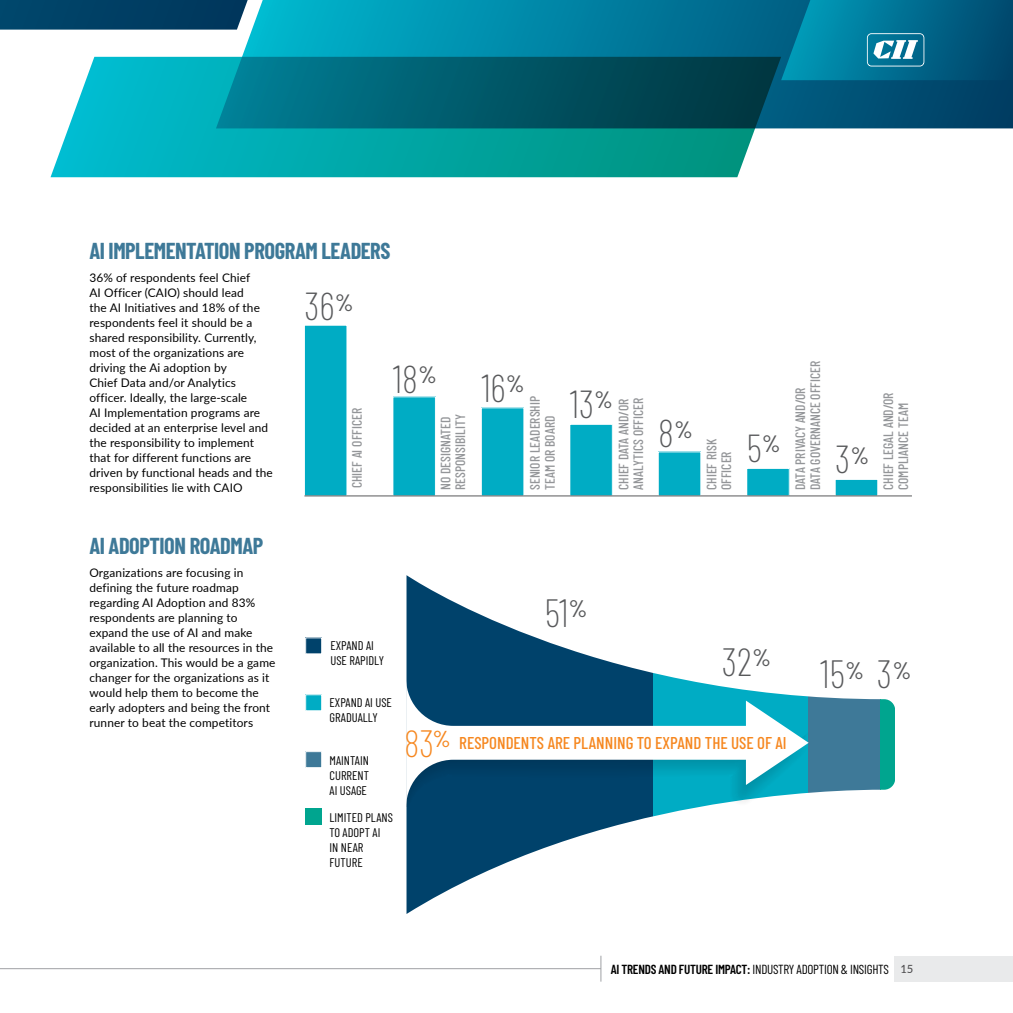
<style>
.page{position:relative;width:1013px;height:1013px;background:#fff}
.page>*{position:absolute;margin:0;border:0;box-sizing:border-box;transform-origin:0 0}
.t1{font:200 38.5px "Barlow Condensed";color:#58595b}
.t2{font:200 38.12px "Barlow Condensed";color:#58595b}
.t3{font:700 22.5px "Barlow Condensed";letter-spacing:-.02em;color:#3e7998}
.t4{font:500 17px "Barlow Condensed";color:#f6871f}
.t5{font:500 13.62px/14.9px "Barlow Condensed";color:#939598}
.t6{font:13.12px "Barlow Condensed";letter-spacing:-.02em;color:#000}
.t7{font:12.5px/15px "Barlow Condensed";color:#000}
.t8{font:11.88px/15px "Lato";letter-spacing:.01em;color:#000}
.s1{font-weight:200;font-size:37.12px}
.s2{font-size:23px}
.s3{font-weight:600}
.s4{font-family:"Lato";font-size:11.25px;color:#464547}
</style>
<div class="page">
<div style="left:894px;top:955px;width:118px;height:26px;background:#e9eaeb"></div>
<svg style="left:600px;top:955px;width:1px;height:26px"></svg>
<hr style="left:0;top:968px;width:601px;height:1px;background:#9fa1a4">
<svg style="left:216px;top:0;width:796px;height:128px"></svg>
<svg style="left:51px;top:57px;width:730px;height:120px"></svg>
<svg style="left:0;top:0;width:248px;height:30px"></svg>
<div style="left:835px;top:479px;width:42px;height:17px;background:#00acc4"></div>
<div style="left:834px;top:479px;width:44px;height:17px;border:1px solid #fff"></div>
<div style="left:746px;top:468px;width:43px;height:28px;background:#00acc4"></div>
<div style="left:746px;top:468px;width:43px;height:28px;border:1px solid #fff"></div>
<div style="left:658px;top:452px;width:42px;height:44px;background:#00acc4"></div>
<div style="left:657px;top:451px;width:44px;height:45px;border:1px solid #fff"></div>
<div style="left:570px;top:424px;width:42px;height:72px;background:#00acc4"></div>
<div style="left:569px;top:424px;width:44px;height:72px;border:1px solid #fff"></div>
<div style="left:481px;top:408px;width:43px;height:88px;background:#00acc4"></div>
<div style="left:481px;top:407px;width:43px;height:89px;border:1px solid #fff"></div>
<div style="left:393px;top:397px;width:42px;height:99px;background:#00acc4"></div>
<div style="left:392px;top:396px;width:44px;height:100px;border:1px solid #fff"></div>
<div style="left:304px;top:325px;width:43px;height:171px;background:#00acc4"></div>
<div style="left:304px;top:325px;width:43px;height:171px;border:1px solid #fff"></div>
<hr style="left:304px;top:495px;width:608px;height:1px;background:#58595b">
<svg style="left:406px;top:575px;width:247px;height:339px"></svg>
<div style="left:808px;top:696px;width:72px;height:97px;background:#3e7998"></div>
<svg style="left:880px;top:699px;width:15px;height:91px"></svg>
<svg style="left:406px;top:678px;width:402px;height:129px"></svg>
<div style="left:306px;top:638px;width:16px;height:16px;background:#00426b"></div>
<div style="left:305px;top:637px;width:17px;height:17px;border:1px solid #fff"></div>
<div style="left:306px;top:694px;width:16px;height:16px;background:#00acc4"></div>
<div style="left:305px;top:694px;width:17px;height:17px;border:1px solid #fff"></div>
<div style="left:306px;top:751px;width:16px;height:16px;background:#3e7998"></div>
<div style="left:305px;top:751px;width:17px;height:17px;border:1px solid #fff"></div>
<div style="left:306px;top:808px;width:16px;height:16px;background:#00a58f"></div>
<svg style="left:781px;top:0;width:231px;height:80px"></svg>
<h3 class="t3" style="left:89px;top:235px;width:302px">AI IMPLEMENTATION PROGRAM LEADERS</h3>
<p class="t8" style="left:89px;top:269px;width:185px">36% of respondents feel Chief<br>AI Officer (CAIO) should lead<br>the AI Initiatives and 18% of the respondents feel it should be a shared responsibility. Currently, most of the organizations are driving the Ai adoption by<br>Chief Data and/or Analytics officer. Ideally, the large-scale<br>AI Implementation programs are decided at an enterprise level and the responsibility to implement that for different functions are driven by functional heads and the responsibilities lie with CAIO</p>
<h2 class="t2" style="left:304px;top:279px;width:50px">36<sup>%</sup></h2>
<h2 class="t2" style="left:393px;top:351px;width:45px">18<sup>%</sup></h2>
<h2 class="t2" style="left:481px;top:361px;width:45px">16<sup>%</sup></h2>
<h2 class="t2" style="left:570px;top:376px;width:45px">13<sup>%</sup></h2>
<p class="t5" style="left:526px;top:490px;width:96px;rotate:-90deg">SENIOR LEADERSHIP<br>TEAM OR BOARD</p>
<p class="t5" style="left:615px;top:490px;width:94px;rotate:-90deg">CHIEF DATA AND/OR<br>ANALYTICS OFFICER</p>
<p class="t5" style="left:348px;top:488px;width:82px;rotate:-90deg">CHIEF AI OFFICER</p>
<p class="t5" style="left:437px;top:490px;width:77px;rotate:-90deg">NO DESIGNATED<br>RESPONSIBILITY</p>
<h2 class="t2" style="left:658px;top:406px;width:36px">8<sup>%</sup></h2>
<p class="t5" style="left:703px;top:490px;width:53px;rotate:-90deg">CHIEF RISK<br>OFFICER</p>
<p class="t5" style="left:791px;top:490px;width:130px;rotate:-90deg">DATA PRIVACY AND/OR<br>DATA GOVERNANCE OFFICER</p>
<h2 class="t2" style="left:746px;top:421px;width:35px">5<sup>%</sup></h2>
<h2 class="t2" style="left:835px;top:432px;width:35px">3<sup>%</sup></h2>
<p class="t5" style="left:880px;top:490px;width:99px;rotate:-90deg">CHIEF LEGAL AND/OR<br>COMPLIANCE TEAM</p>
<h3 class="t3" style="left:89px;top:530px;width:175px">AI ADOPTION ROADMAP</h3>
<p class="t8" style="left:89px;top:564px;width:187px">Organizations are focusing in defining the future roadmap regarding AI Adoption and 83% respondents are planning to expand the use of AI and make available to all the resources in the organization. This would be a game changer for the organizations as it would help them to become the early adopters and being the front runner to beat the competitors</p>
<p class="t7" style="left:330px;top:637px;width:55px">EXPAND AI<br>USE RAPIDLY</p>
<p class="t7" style="left:329px;top:694px;width:64px">EXPAND AI USE<br>GRADUALLY</p>
<p class="t7" style="left:329px;top:751px;width:41px;text-align:justify">MAINTAIN CURRENT AI USAGE</p>
<p class="t7" style="left:329px;top:808px;width:65px">LIMITED PLANS<br>TO ADOPT AI<br>IN NEAR<br>FUTURE</p>
<h1 class="t1" style="left:545px;top:585px;width:44px">51<sup>%</sup></h1>
<h1 class="t1" style="left:722px;top:634px;width:51px">32<sup>%</sup></h1>
<h3 class="t4" style="left:404px;top:731px;width:384px"><span class="s1">83</span><span class="s2">%</span> RESPONDENTS ARE PLANNING TO EXPAND THE USE OF AI</h3>
<h1 class="t1" style="left:820px;top:647px;width:92px">15<sup>%</sup> 3<sup>%</sup></h1>
<p class="t6" style="left:610px;top:959px;width:304px"><span class="s3">AI TRENDS AND FUTURE IMPACT:</span> INDUSTRY ADOPTION &amp; INSIGHTS <span class="s4">15</span></p>
</div>
